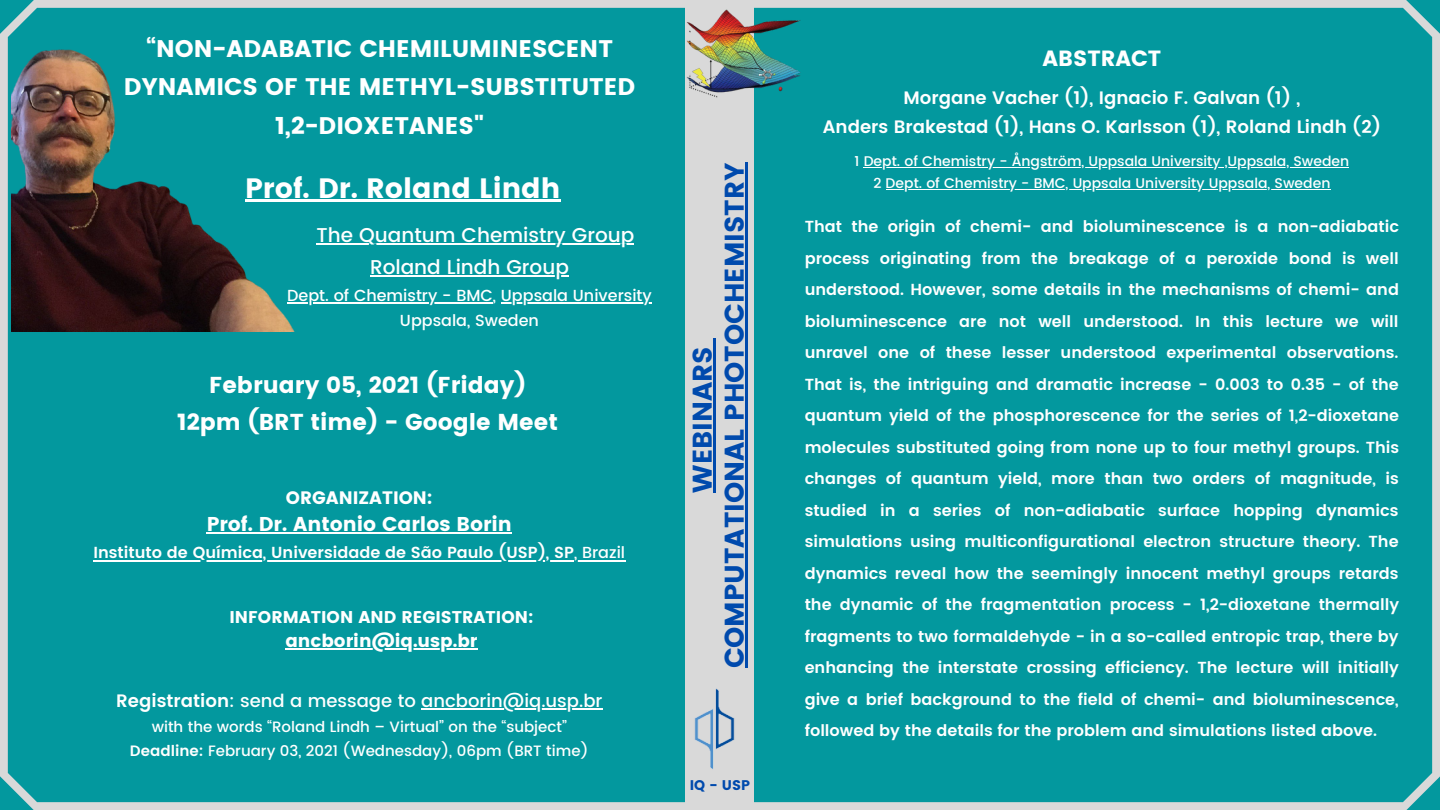
<style>
.page{position:relative;width:1440px;height:810px;background:#03989e}
.page>*{position:absolute;margin:0;border:0;box-sizing:border-box;transform-origin:0 0}
.t1{font:28px "Poppins";color:#fff}
.t2{font:27px "Poppins";color:#004aad}
.t3{font:24px/38.2px "Poppins";color:#fff;text-align:center}
.t4{font:23px "Poppins";color:#fff}
.t5{font:22px "Poppins";color:#fff}
.t6{font:500 20px/31.5px "Poppins";color:#fff;text-align:center}
.t7{font:20px "Poppins";color:#fff}
.t8{font:600 18px "Poppins";color:#fff}
.t9{font:500 18px "Poppins";color:#fff}
.t10{font:18px "Poppins";color:#fff}
.t11{font:17px "Poppins";color:#fff}
.t12{font:600 16px/31.5px "Poppins";color:#fff;text-align:justify}
.t13{font:500 16px/25.5px "Poppins";color:#fff;text-align:center}
.t14{font:500 15px "Poppins";color:#fff}
.t15{font:500 14px "Poppins";color:#fff}
.t16{font:14px "Poppins";color:#004aad}
.s1{font-weight:500}
.s2{font-weight:600}
</style>
<div class="page">
<img style="left:11px;top:0;width:291px;height:331px">
<div style="left:685px;top:0;width:69px;height:810px;background:#d9d9d9"></div>
<img style="left:694px;top:688px;width:41px;height:81px">
<hr style="left:864px;top:167px;width:485px;height:1px;background:#fff">
<hr style="left:886px;top:189px;width:444px;height:1px;background:#fff">
<hr style="left:317px;top:244px;width:317px;height:1px;background:#fff">
<hr style="left:370px;top:275px;width:199px;height:2px;background:#fff">
<hr style="left:287px;top:302px;width:206px;height:2px;background:#fff">
<hr style="left:501px;top:302px;width:151px;height:2px;background:#fff">
<hr style="left:245px;top:199px;width:315px;height:3px;background:#fff">
<hr style="left:713px;top:346px;width:2px;height:147px;background:#004aad">
<svg style="left:713px;top:338px;width:2px;height:8px"></svg>
<hr style="left:745px;top:163px;width:3px;height:505px;background:#004aad">
<img style="left:686px;top:8px;width:116px;height:102px">
<hr style="left:421px;top:708px;width:181px;height:2px;background:#fff">
<hr style="left:207px;top:533px;width:305px;height:1px;background:#fff">
<hr style="left:94px;top:560px;width:480px;height:1px;background:#fff">
<hr style="left:574px;top:560px;width:51px;height:1px;background:#fff">
<hr style="left:285px;top:648px;width:193px;height:2px;background:#fff">
<p class="t3" style="left:124px;top:30px;width:513px">“NON-ADABATIC CHEMILUMINESCENT<br>DYNAMICS OF THE METHYL-SUBSTITUTED</p>
<p class="t3" style="left:275px;top:106px;width:210px">1,2-DIOXETANES"</p>
<p class="t1" style="left:245px;top:172px;width:317px">Prof. Dr. Roland Lindh</p>
<p class="t6" style="left:317px;top:220px;width:319px">The Quantum Chemistry Group<br>Roland Lindh Group</p>
<p class="t13" style="left:287px;top:282px;width:366px">Dept. of Chemistry - BMC, Uppsala University<br>Uppsala, Sweden</p>
<p class="t4" style="left:209px;top:372px;width:318px">February 05, 2021 (Friday)</p>
<p class="t4" style="left:177px;top:408px;width:382px">12pm (BRT time) - Google Meet</p>
<p class="t10" style="left:286px;top:487px;width:148px">ORGANIZATION:</p>
<p class="t7" style="left:207px;top:513px;width:307px">Prof. Dr. Antonio Carlos Borin</p>
<p class="t12" style="left:94px;top:537px;width:533px">Instituto de Química, Universidade de São Paulo (USP), SP<span class="s1">, Brazil</span></p>
<p class="t11" style="left:230px;top:607px;width:305px">INFORMATION AND REGISTRATION:</p>
<p class="t10" style="left:285px;top:630px;width:194px">ancborin@iq.usp.br</p>
<p class="t9" style="left:116px;top:690px;width:488px"><span class="s2">Registration</span>: send a message to ancborin@iq.usp.br</p>
<p class="t14" style="left:152px;top:718px;width:417px">with the words “Roland Lindh – Virtual” on the “subject”</p>
<p class="t14" style="left:130px;top:742px;width:460px"><span class="s2">Deadline:</span> February 03, 2021 (Wednesday), 06pm (BRT time)</p>
<p class="t2" style="left:687px;top:493px;width:148px;rotate:-90deg">WEBINARS</p>
<p class="t2" style="left:719px;top:668px;width:507px;rotate:-90deg">COMPUTATIONAL PHOTOCHEMISTRY</p>
<p class="t16" style="left:690px;top:777px;width:62px">IQ - USP</p>
<p class="t5" style="left:1043px;top:46px;width:120px">ABSTRACT</p>
<p class="t8" style="left:904px;top:87px;width:398px">Morgane Vacher (1), Ignacio F. Galvan (1) ,</p>
<p class="t8" style="left:823px;top:116px;width:560px">Anders Brakestad (1), Hans O. Karlsson (1), Roland Lindh (2)</p>
<p class="t15" style="left:855px;top:153px;width:496px">1 Dept. of Chemistry - Ångström, Uppsala University ,Uppsala, Sweden</p>
<p class="t15" style="left:873px;top:175px;width:459px">2 Dept. of Chemistry - BMC, Uppsala University Uppsala, Sweden</p>
<p class="t12" style="left:805px;top:211px;width:596px">That the origin of chemi- and bioluminescence is a non-adiabatic process originating from the breakage of a peroxide bond is well understood. However, some details in the mechanisms of chemi- and bioluminescence are not well understood. In this lecture we will unravel one of these lesser understood experimental observations.<br>That is, the intriguing and dramatic increase - 0.003 to 0.35 - of the quantum yield of the phosphorescence for the series of 1,2-dioxetane molecules substituted going from none up to four methyl groups. This changes of quantum yield, more than two orders of magnitude, is studied in a series of non-adiabatic surface hopping dynamics simulations using multiconfigurational electron structure theory. The dynamics reveal how the seemingly innocent methyl groups retards the dynamic of the fragmentation process - 1,2-dioxetane thermally fragments to two formaldehyde - in a so-called entropic trap, there by enhancing the interstate crossing efficiency. The lecture will initially give a brief background to the field of chemi- and bioluminescence, followed by the details for the problem and simulations listed above.</p>
</div>
